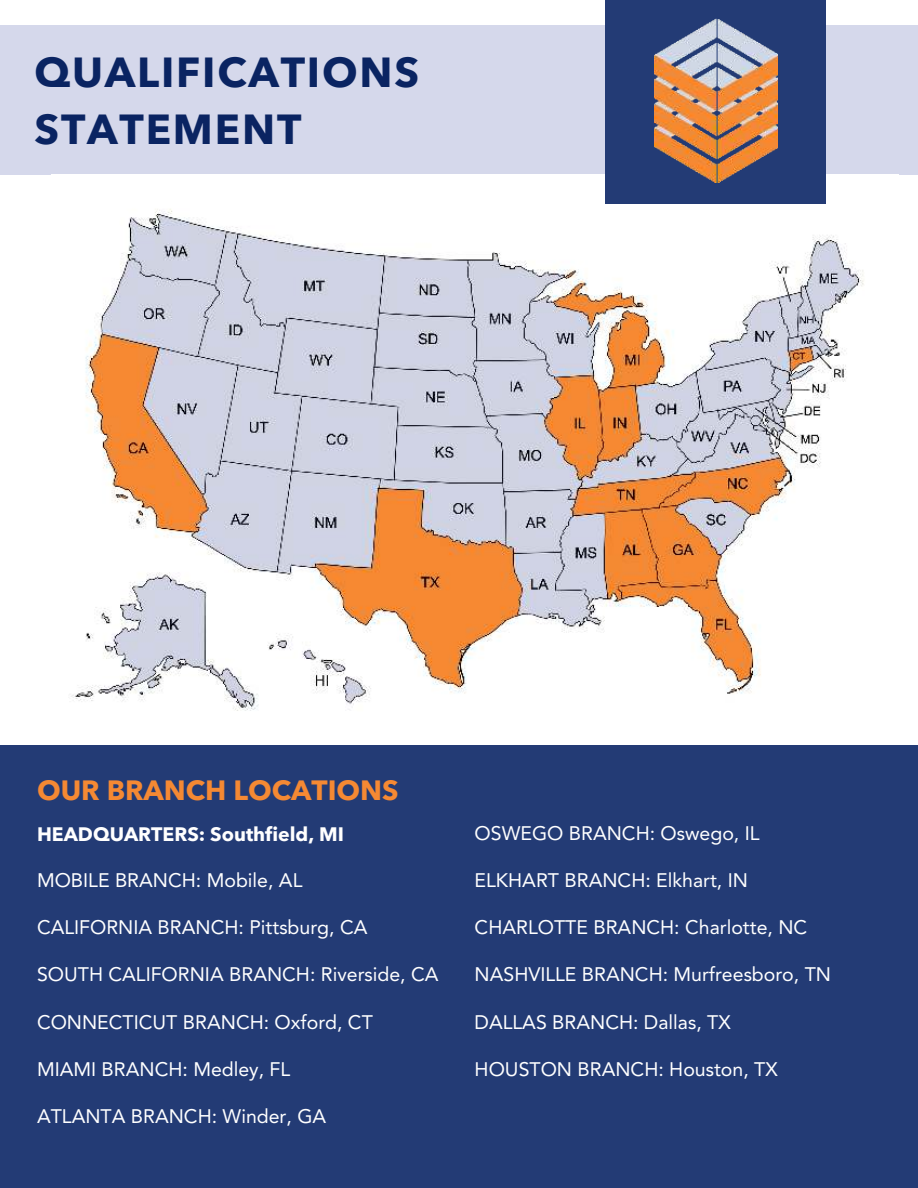
<style>
.page{position:relative;width:918px;height:1188px;background:#fff}
.page>*{position:absolute;margin:0;border:0;box-sizing:border-box;transform-origin:0 0}
.t1{font:700 42px/57.9px "Avenir Next LT Pro";letter-spacing:.045em;color:#0a2462}
.t2{font:700 27.9px "Avenir Next LT Pro";color:#f58933}
.t3{font:19.5px "Avenir";color:#fff}
.t4{font:700 19.5px "Avenir Next LT Pro";color:#fff}
</style>
<div class="page">
<div style="left:0;top:746px;width:918px;height:442px;background:#233b75"></div>
<div style="left:0;top:25px;width:918px;height:150px;background:#d5d8eb"></div>
<img style="left:71px;top:175px;width:793px;height:536px">
<div style="left:606px;top:0;width:220px;height:204px;background:#233b75"></div>
<img style="left:655px;top:18px;width:122px;height:165px">
<h1 class="t1" style="left:34px;top:43px;width:386px">QUALIFICATIONS<br>STATEMENT</h1>
<h2 class="t2" style="left:37px;top:773px;width:363px">OUR BRANCH LOCATIONS</h2>
<p class="t4" style="left:37px;top:822px;width:308px">HEADQUARTERS: Southfield, MI</p>
<p class="t3" style="left:37px;top:869px;width:267px">MOBILE BRANCH: Mobile, AL</p>
<p class="t3" style="left:37px;top:916px;width:332px">CALIFORNIA BRANCH: Pittsburg, CA</p>
<p class="t3" style="left:37px;top:963px;width:403px">SOUTH CALIFORNIA BRANCH: Riverside, CA</p>
<p class="t3" style="left:37px;top:1010px;width:337px">CONNECTICUT BRANCH: Oxford, CT</p>
<p class="t3" style="left:37px;top:1058px;width:255px">MIAMI BRANCH: Medley, FL</p>
<p class="t3" style="left:37px;top:1105px;width:291px">ATLANTA BRANCH: Winder, GA</p>
<p class="t3" style="left:475px;top:821px;width:286px">OSWEGO BRANCH: Oswego, IL</p>
<p class="t3" style="left:475px;top:869px;width:275px">ELKHART BRANCH: Elkhart, IN</p>
<p class="t3" style="left:475px;top:916px;width:334px">CHARLOTTE BRANCH: Charlotte, NC</p>
<p class="t3" style="left:475px;top:963px;width:358px">NASHVILLE BRANCH: Murfreesboro, TN</p>
<p class="t3" style="left:475px;top:1010px;width:258px">DALLAS BRANCH: Dallas, TX</p>
<p class="t3" style="left:475px;top:1058px;width:305px">HOUSTON BRANCH: Houston, TX</p>
</div>
